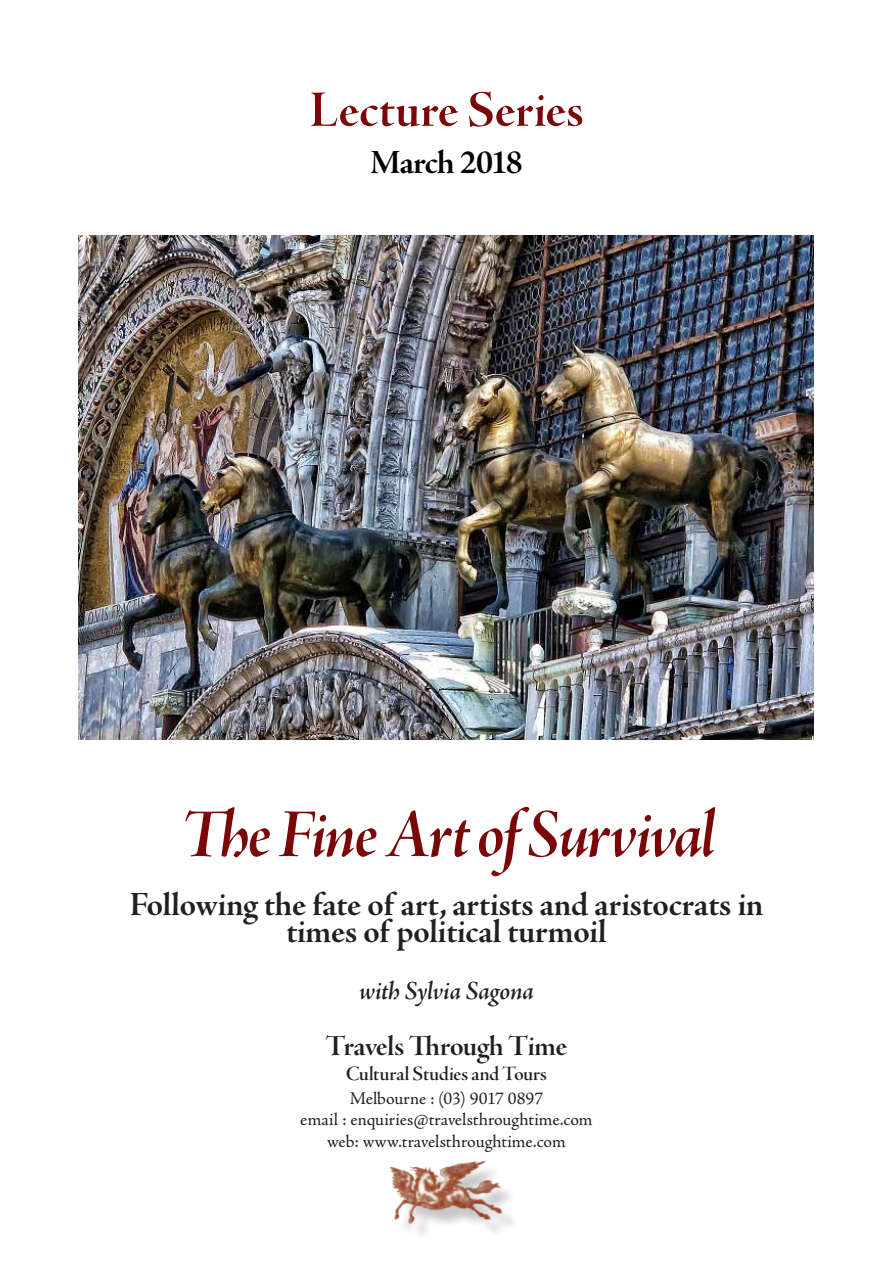
<style>
.page{position:relative;width:893px;height:1263px;background:#fff}
.page>*{position:absolute;margin:0;border:0;box-sizing:border-box;transform-origin:0 0}
.t1{font:72px "Adobe Jenson Pro Bold It Disp";letter-spacing:-.025em;color:#7b0608}
.t2{font:52.5px "Adobe Jenson Pro Bold Disp";letter-spacing:.01em;color:#7b0608}
.t3{font:34.5px/27px "Adobe Jenson Pro Bold Subh";letter-spacing:-.005em;color:#231f20;text-align:center}
.t4{font:34.5px "Adobe Jenson Pro Bold Subh";letter-spacing:-.025em;color:#000}
.t5{font:30px "Adobe Jenson Pro Bold Disp";letter-spacing:-.01em;color:#231f20}
.t6{font:27px "Adobe Jenson Pro Semibold It Subh";letter-spacing:-.005em;color:#231f20}
.t7{font:21px "Adobe Jenson Pro Semibold Disp";color:#231f20}
.t8{font:18px/21.6px "Adobe Jenson Pro";color:#231f20;text-align:center}
</style>
<div class="page">
<img style="left:79px;top:236px;width:734px;height:504px">
<div style="left:392px;top:1163px;width:126px;height:77px;background:#231f20;opacity:.25"></div>
<img style="left:389px;top:1160px;width:115px;height:66px">
<h2 class="t2" style="left:309px;top:80px;width:275px">Lecture Series</h2>
<h3 class="t4" style="left:370px;top:143px;width:154px">March 2018</h3>
<h1 class="t1" style="left:181px;top:793px;width:535px">The Fine Art of Survival</h1>
<h3 class="t3" style="left:130px;top:892px;width:635px">Following the fate of art, artists and aristocrats in times of political turmoil</h3>
<h3 class="t6" style="left:359px;top:976px;width:176px">with Sylvia Sagona</h3>
<h3 class="t5" style="left:326px;top:1029px;width:243px">Travels Through Time</h3>
<p class="t7" style="left:346px;top:1062px;width:202px">Cultural Studies and Tours</p>
<p class="t8" style="left:300px;top:1087px;width:294px">Melbourne : (03) 9017 0897<br>email : enquiries@travelsthroughtime.com web: www.travelsthroughtime.com</p>
</div>
